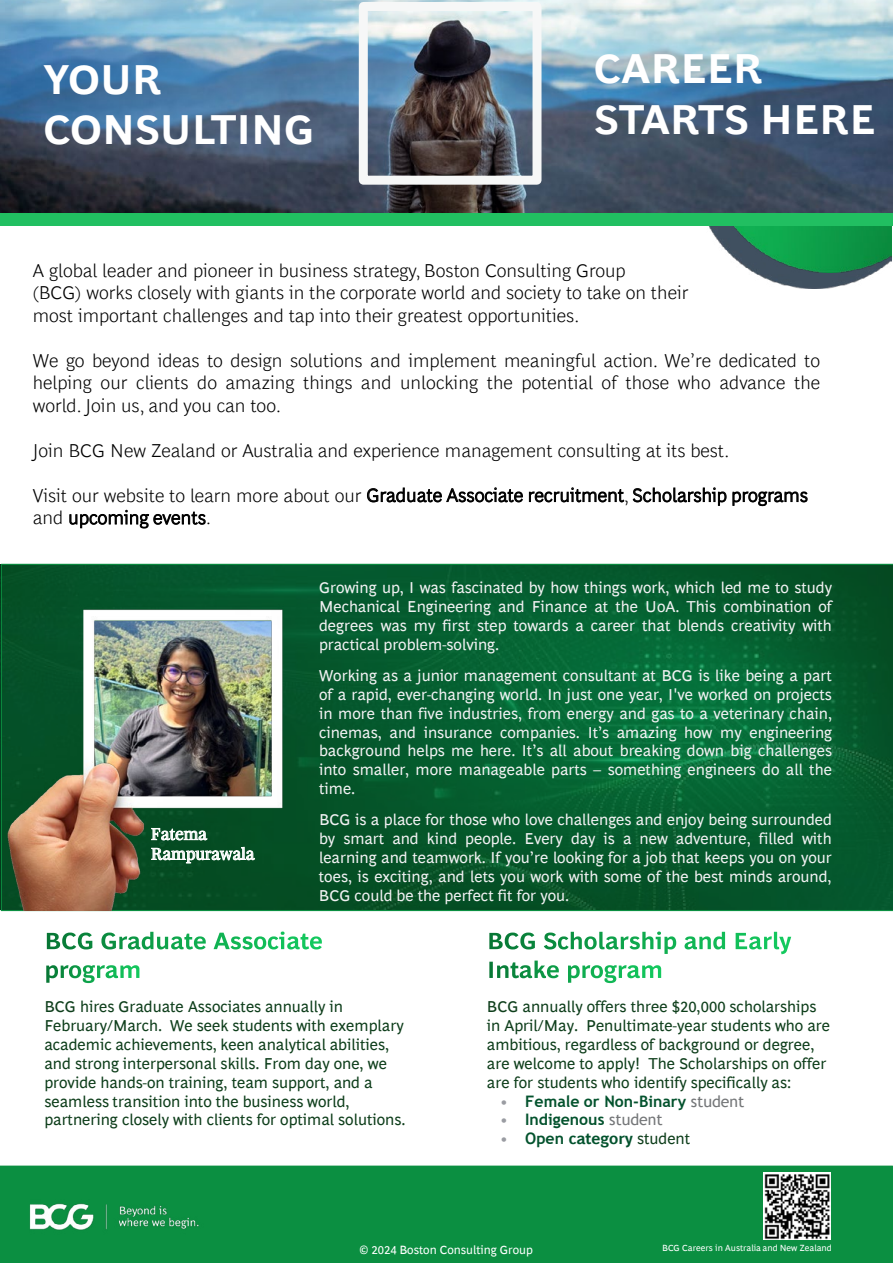
<style>
.page{position:relative;width:893px;height:1263px;background:#fff}
.page>*{position:absolute;margin:0;border:0;box-sizing:border-box;transform-origin:0 0}
.t1{font:700 42px/50.4px "Henderson BCG Sans";color:#fff}
.t2{font:300 18.75px/22.5px "Henderson BCG Sans";color:#000}
.t3{font:16.5px/19.8px "Henderson BCG Serif Head";color:#fff}
.t4{font:15.9px/18.9px "Henderson BCG Sans";color:#f1f1f2;text-align:justify}
.t5{font:15.9px/18.9px "Henderson BCG Sans";color:#0e3e1b}
.t6{font:700 15.9px "Trebuchet MS";color:#03522d}
.t7{font:700 15.9px "Henderson BCG Sans";letter-spacing:-.005em;color:#03522d}
.t8{font:12px "Henderson BCG Sans";color:#fff}
.t9{font:9px "Henderson BCG Sans";color:#fff}
.s1{font-weight:400;color:#9a9ca2}
.s2{font-weight:400;color:#757779}
.s3{font-family:"Trebuchet MS";font-weight:400;color:#9a9ca2}
.s4{font-family:"Trebuchet MS"}
.s5{font-weight:400;color:#0e3e1b}
</style>
<div class="page">
<img style="left:753px;top:272px;width:123px;height:17px">
<img style="left:708px;top:226px;width:184px;height:46px">
<img style="left:0;top:0;width:892px;height:213px">
<div style="left:0;top:213px;width:892px;height:13px;background:#21bf61"></div>
<div style="left:0;top:1166px;width:892px;height:96px;background:#0b8f41"></div>
<div style="left:0;top:1165px;width:892px;height:98px;border:1px solid #0b8f41"></div>
<img style="left:0;top:1186px;width:199px;height:56px">
<svg style="left:1px;top:564px;width:891px;height:347px;background:#055e2f"></svg>
<img style="left:1px;top:593px;width:330px;height:317px">
<svg style="left:544px;top:931px;width:235px;height:18px"></svg>
<svg style="left:489px;top:960px;width:172px;height:18px"></svg>
<div style="left:359px;top:2px;width:182px;height:183px;border:9px solid #f6f7f7"></div>
<svg style="left:62px;top:931px;width:223px;height:18px"></svg>
<svg style="left:83px;top:965px;width:56px;height:18px"></svg>
<img style="left:764px;top:1172px;width:67px;height:68px">
<h1 class="t1" style="left:44px;top:50px;width:272px">YOUR<br>CONSULTING</h1>
<h1 class="t1" style="left:594px;top:40px;width:283px">CAREER<br>STARTS HERE</h1>
<p class="t2" style="left:33px;top:257px;width:657px">A global leader and pioneer in business strategy, Boston Consulting Group<br>(BCG) works closely with giants in the corporate world and society to take on their most important challenges and tap into their greatest opportunities.</p>
<p class="t2" style="left:33px;top:347px;width:789px;text-align:justify">We go beyond ideas to design solutions and implement meaningful action. We’re dedicated to helping our clients do amazing things and unlocking the potential of those who advance the world. Join us, and you can too.</p>
<p class="t2" style="left:33px;top:437px;width:698px">Join BCG New Zealand or Australia and experience management consulting at its best.</p>
<p class="t2" style="left:33px;top:482px;width:777px">Visit our website to learn more about our Graduate Associate recruitment, Scholarship programs and upcoming events.</p>
<p class="t3" style="left:151px;top:823px;width:105px">Fatema<br>Rampurawala</p>
<p class="t4" style="left:319px;top:577px;width:514px">Growing up, I was fascinated by how things work, which led me to study Mechanical Engineering and Finance at the UoA. This combination of degrees was my first step towards a career that blends creativity with practical problem-solving.</p>
<p class="t4" style="left:319px;top:665px;width:515px">Working as a junior management consultant at BCG is like being a part of a rapid, ever-changing world. In just one year, I've worked on projects in more than five industries, from energy and gas to a veterinary chain, cinemas, and insurance companies. It’s amazing how my engineering background helps me here. It’s all about breaking down big challenges into smaller, more manageable parts – something engineers do all the time.</p>
<p class="t4" style="left:319px;top:809px;width:515px">BCG is a place for those who love challenges and enjoy being surrounded by smart and kind people. Every day is a new adventure, filled with learning and teamwork. If you’re looking for a job that keeps you on your toes, is exciting, and lets you work with some of the best minds around, BCG could be the perfect fit for you.</p>
<p class="t5" style="left:44px;top:996px;width:363px">BCG hires Graduate Associates annually in February/March. We seek students with exemplary academic achievements, keen analytical abilities, and strong interpersonal skills. From day one, we provide hands-on training, team support, and a seamless transition into the business world, partnering closely with clients for optimal solutions.</p>
<p class="t5" style="left:487px;top:996px;width:345px">BCG annually offers three $20,000 scholarships in April/May. Penultimate-year students who are ambitious, regardless of background or degree, are welcome to apply! The Scholarships on offer are for students who identify specifically as:</p>
<p class="t6" style="left:500px;top:1091px;width:246px"><span class="s1">•</span> Female or Non-Binary <span class="s2">student</span></p>
<p class="t6" style="left:500px;top:1110px;width:165px"><span class="s1">•</span> Indigenous <span class="s2">student</span></p>
<p class="t7" style="left:500px;top:1127px;width:192px"><span class="s3">•</span> <span class="s4">Open</span> category <span class="s5">student</span></p>
<p class="t8" style="left:359px;top:1241px;width:175px">© 2024 Boston Consulting Group</p>
<p class="t9" style="left:662px;top:1241px;width:171px">BCG Careers in Australia and New Zealand</p>
</div>
